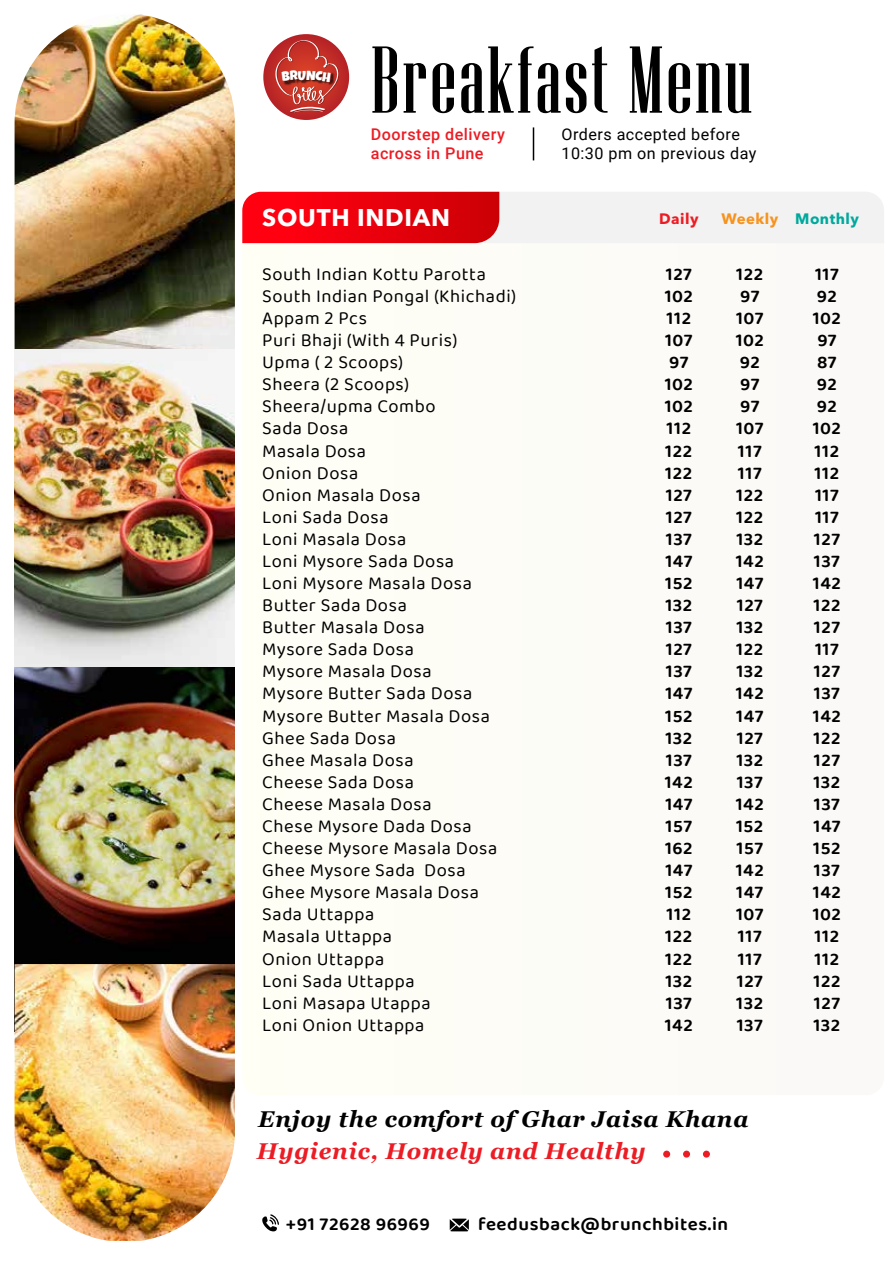
<style>
.page{position:relative;width:893px;height:1263px;background:#fff}
.page>*{position:absolute;margin:0;border:0;box-sizing:border-box;transform-origin:0 0}
.t1{font:94.65px "Niagara Solid";letter-spacing:.03em;color:#000}
.t2{font:700 24px "Avenir Next LT Pro";letter-spacing:.03em;color:#fff}
.t3{font:italic 700 22.8px "Georgia";letter-spacing:.03em;color:#000}
.t4{font:italic 700 22.8px "Georgia";letter-spacing:.03em;color:#ec1c24}
.t5{font:600 18.75px "Baloo 2";letter-spacing:.03em;color:#000}
.t6{font:18.45px/22px "Baloo 2";letter-spacing:.03em;color:#000}
.t7{font:600 18.45px/22px "Baloo 2";letter-spacing:.03em;color:#000}
.t8{font:16.2px/19.4px "Roboto";letter-spacing:.03em;color:#000}
.t9{font:500 16.2px/19.4px "Roboto";letter-spacing:.03em;color:#ed1c24}
.t10{font:700 15px "Avenir Next LT Pro";letter-spacing:.03em;color:#00a99d}
.t11{font:700 15px "Avenir Next LT Pro";letter-spacing:.03em;color:#ed1c24}
.t12{font:13.2px "Luckiest Guy";color:#fff}
.s1{color:#f7931e}
</style>
<div class="page">
<div style="left:242px;top:192px;width:642px;height:903px;background:#fcfcf6;border-radius:18px"></div>
<svg style="left:242px;top:192px;width:258px;height:51px;background:#e90410"></svg>
<svg style="left:262px;top:1214px;width:17px;height:17px"></svg>
<svg style="left:450px;top:1218px;width:19px;height:13px"></svg>
<img style="left:15px;top:667px;width:220px;height:297px">
<img style="left:15px;top:964px;width:220px;height:277px">
<img style="left:15px;top:14px;width:220px;height:336px">
<img style="left:15px;top:350px;width:220px;height:317px">
<hr style="left:533px;top:127px;width:1px;height:33px;background:#000">
<div style="left:663px;top:1150px;width:7px;height:7px;background:#ec1c24;border-radius:50%"></div>
<div style="left:683px;top:1150px;width:7px;height:7px;background:#ec1c24;border-radius:50%"></div>
<div style="left:703px;top:1150px;width:7px;height:7px;background:#ec1c24;border-radius:50%"></div>
<svg style="left:263px;top:34px;width:86px;height:86px"></svg>
<p class="t12" style="left:298px;top:67px;width:10px">U</p>
<h1 class="t1" style="left:371px;top:30px;width:382px">Breakfast Menu</h1>
<p class="t9" style="left:371px;top:124px;width:136px">Doorstep delivery across in Pune</p>
<p class="t8" style="left:561px;top:124px;width:196px">Orders accepted before<br>10:30 pm on previous day</p>
<h2 class="t2" style="left:262px;top:202px;width:189px">SOUTH INDIAN</h2>
<p class="t11" style="left:659px;top:210px;width:41px">Daily</p>
<p class="t10" style="left:721px;top:210px;width:139px"><span class="s1">Weekly</span> Monthly</p>
<p class="t6" style="left:262px;top:264px;width:255px">South Indian Kottu Parotta<br>South Indian Pongal (Khichadi)<br>Appam 2 Pcs<br>Puri Bhaji (With 4 Puris)<br>Upma ( 2 Scoops)<br>Sheera (2 Scoops)<br>Sheera/upma Combo<br>Sada Dosa<br>Masala Dosa<br>Onion Dosa<br>Onion Masala Dosa<br>Loni Sada Dosa<br>Loni Masala Dosa<br>Loni Mysore Sada Dosa<br>Loni Mysore Masala Dosa<br>Butter Sada Dosa<br>Butter Masala Dosa<br>Mysore Sada Dosa<br>Mysore Masala Dosa<br>Mysore Butter Sada Dosa<br>Mysore Butter Masala Dosa<br>Ghee Sada Dosa<br>Ghee Masala Dosa<br>Cheese Sada Dosa<br>Cheese Masala Dosa<br>Chese Mysore Dada Dosa<br>Cheese Mysore Masala Dosa<br>Ghee Mysore Sada Dosa<br>Ghee Mysore Masala Dosa<br>Sada Uttappa<br>Masala Uttappa<br>Onion Uttappa<br>Loni Sada Uttappa<br>Loni Masapa Utappa<br>Loni Onion Uttappa</p>
<p class="t7" style="left:665px;top:264px;width:30px">127<br>102<br>112<br>107<br>97<br>102<br>102<br>112<br>122<br>122<br>127<br>127<br>137<br>147<br>152<br>132<br>137<br>127<br>137<br>147<br>152<br>132<br>137<br>142<br>147<br>157<br>162<br>147<br>152<br>112<br>122<br>122<br>132<br>137<br>142</p>
<p class="t7" style="left:736px;top:264px;width:30px">122<br>97<br>107<br>102<br>92<br>97<br>97<br>107<br>117<br>117<br>122<br>122<br>132<br>142<br>147<br>127<br>132<br>122<br>132<br>142<br>147<br>127<br>132<br>137<br>142<br>152<br>157<br>142<br>147<br>107<br>117<br>117<br>127<br>132<br>137</p>
<p class="t7" style="left:813px;top:264px;width:30px">117<br>92<br>102<br>97<br>87<br>92<br>92<br>102<br>112<br>112<br>117<br>117<br>127<br>137<br>142<br>122<br>127<br>117<br>127<br>137<br>142<br>122<br>127<br>132<br>137<br>147<br>152<br>137<br>142<br>102<br>112<br>112<br>122<br>127<br>132</p>
<p class="t3" style="left:258px;top:1104px;width:492px">Enjoy the comfort of Ghar Jaisa Khana</p>
<p class="t4" style="left:257px;top:1136px;width:390px">Hygienic, Homely and Healthy</p>
<p class="t5" style="left:286px;top:1210px;width:145px">+91 72628 96969</p>
<p class="t5" style="left:478px;top:1210px;width:252px">feedusback@brunchbites.in</p>
</div>
